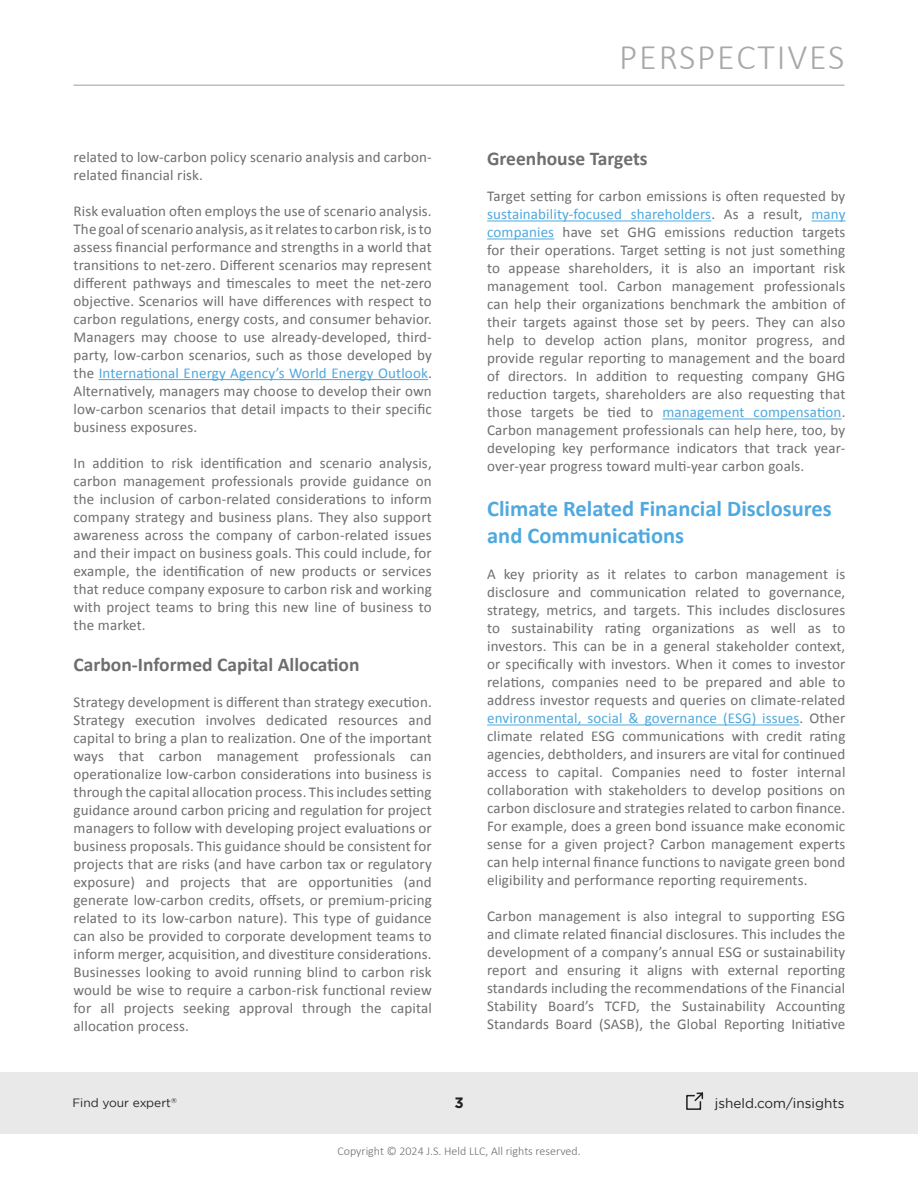
<style>
.page{position:relative;width:918px;height:1188px;background:#fff}
.page>*{position:absolute;margin:0;border:0;box-sizing:border-box;transform-origin:0 0}
.t1{font:300 36px "Calibri";letter-spacing:.05em;color:#a6a8aa}
.Subtitles{font:700 22.5px/27px "Calibri";color:#4fa9df}
.Subtitles_2{font:700 19.5px "Calibri";color:#6d6e70}
.Text_Styles{font:15px/18px "Calibri";letter-spacing:.01em;color:#6d6e70;text-align:justify}
.t2{font:700 15px "Gotham";color:#231f20}
.t3{font:13.5px "Gotham";color:#231f20}
.t4{font:300 12px "Calibri";color:#6d6e70}
.t5{font:12px "Gotham";color:#241f21}
.t6{font:7.05px "Gotham";color:#241f21}
.s1{color:#4da8dd}
</style>
<div class="page">
<div style="left:0;top:1072px;width:918px;height:62px;background:#e9e9e9"></div>
<hr style="left:74px;top:85px;width:770px;height:1px;background:#a6a8ab">
<svg style="left:686px;top:1092px;width:18px;height:18px"></svg>
<hr style="left:99px;top:379px;width:329px;height:1px;background:#4da8dd">
<hr style="left:487px;top:220px;width:224px;height:1px;background:#4da8dd">
<hr style="left:811px;top:220px;width:34px;height:1px;background:#4da8dd">
<hr style="left:487px;top:238px;width:67px;height:1px;background:#4da8dd">
<hr style="left:662px;top:418px;width:180px;height:1px;background:#4da8dd">
<hr style="left:487px;top:724px;width:313px;height:1px;background:#4da8dd">
<p class="Text_Styles" style="left:74px;top:147px;width:360px">related to low-carbon policy scenario analysis and carbon&shy;related financial risk.</p>
<p class="Text_Styles" style="left:74px;top:201px;width:360px">Risk evaluation often employs the use of scenario analysis.<br>The goal of scenario analysis, as it relates to carbon risk, is to assess financial performance and strengths in a world that transitions to net-zero. Different scenarios may represent different pathways and timescales to meet the net-zero objective. Scenarios will have differences with respect to carbon regulations, energy costs, and consumer behavior.<br>Managers may choose to use already-developed, third&shy;party, low-carbon scenarios, such as those developed by the <span class="s1">International Energy Agency’s World Energy Outlook</span>.<br>Alternatively, managers may choose to develop their own low-carbon scenarios that detail impacts to their specific business exposures.</p>
<p class="Text_Styles" style="left:74px;top:453px;width:360px">In addition to risk identification and scenario analysis, carbon management professionals provide guidance on the inclusion of carbon-related considerations to inform company strategy and business plans. They also support awareness across the company of carbon-related issues and their impact on business goals. This could include, for example, the identification of new products or services that reduce company exposure to carbon risk and working with project teams to bring this new line of business to the market.</p>
<p class="Subtitles_2" style="left:74px;top:652px;width:287px">Carbon-Informed Capital Allocation</p>
<p class="Text_Styles" style="left:74px;top:693px;width:360px">Strategy development is different than strategy execution.<br>Strategy execution involves dedicated resources and capital to bring a plan to realization. One of the important ways that carbon management professionals can operationalize low-carbon considerations into business is through the capital allocation process. This includes setting guidance around carbon pricing and regulation for project managers to follow with developing project evaluations or business proposals. This guidance should be consistent for projects that are risks (and have carbon tax or regulatory exposure) and projects that are opportunities (and generate low-carbon credits, offsets, or premium-pricing related to its low-carbon nature). This type of guidance can also be provided to corporate development teams to inform merger, acquisition, and divestiture considerations.<br>Businesses looking to avoid running blind to carbon risk would be wise to require a carbon-risk functional review for all projects seeking approval through the capital allocation process.</p>
<h1 class="t1" style="left:619px;top:35px;width:227px">PERSPECTIVES</h1>
<p class="Subtitles_2" style="left:487px;top:146px;width:162px">Greenhouse Targets</p>
<p class="Text_Styles" style="left:487px;top:187px;width:360px">Target setting for carbon emissions is often requested by <span class="s1">sustainability-focused shareholders</span>. As a result, <span class="s1">many companies</span> have set GHG emissions reduction targets for their operations. Target setting is not just something to appease shareholders, it is also an important risk management tool. Carbon management professionals can help their organizations benchmark the ambition of their targets against those set by peers. They can also help to develop action plans, monitor progress, and provide regular reporting to management and the board of directors. In addition to requesting company GHG reduction targets, shareholders are also requesting that those targets be tied to <span class="s1">management compensation</span>.<br>Carbon management professionals can help here, too, by developing key performance indicators that track year&shy;over-year progress toward multi-year carbon goals.</p>
<p class="Subtitles" style="left:487px;top:495px;width:346px">Climate Related Financial Disclosures and Communications</p>
<p class="Text_Styles" style="left:487px;top:565px;width:360px">A key priority as it relates to carbon management is disclosure and communication related to governance, strategy, metrics, and targets. This includes disclosures to sustainability rating organizations as well as to investors. This can be in a general stakeholder context, or specifically with investors. When it comes to investor relations, companies need to be prepared and able to address investor requests and queries on climate-related <span class="s1">environmental, social &amp; governance (ESG) issues</span>. Other climate related ESG communications with credit rating agencies, debtholders, and insurers are vital for continued access to capital. Companies need to foster internal collaboration with stakeholders to develop positions on carbon disclosure and strategies related to carbon finance.<br>For example, does a green bond issuance make economic sense for a given project? Carbon management experts can help internal finance functions to navigate green bond eligibility and performance reporting requirements.</p>
<p class="Text_Styles" style="left:487px;top:907px;width:360px">Carbon management is also integral to supporting ESG and climate related financial disclosures. This includes the development of a company’s annual ESG or sustainability report and ensuring it aligns with external reporting standards including the recommendations of the Financial Stability Board’s TCFD, the Sustainability Accounting Standards Board (SASB), the Global Reporting Initiative</p>
<p class="t5" style="left:72px;top:1096px;width:100px">Find your expert</p>
<p class="t2" style="left:454px;top:1093px;width:11px">3</p>
<p class="t3" style="left:715px;top:1095px;width:131px">jsheld.com/insights</p>
<p class="t6" style="left:171px;top:1096px;width:7px">®</p>
<p class="t4" style="left:337px;top:1144px;width:245px">Copyright © 2024 J.S. Held LLC, All rights reserved.</p>
</div>
